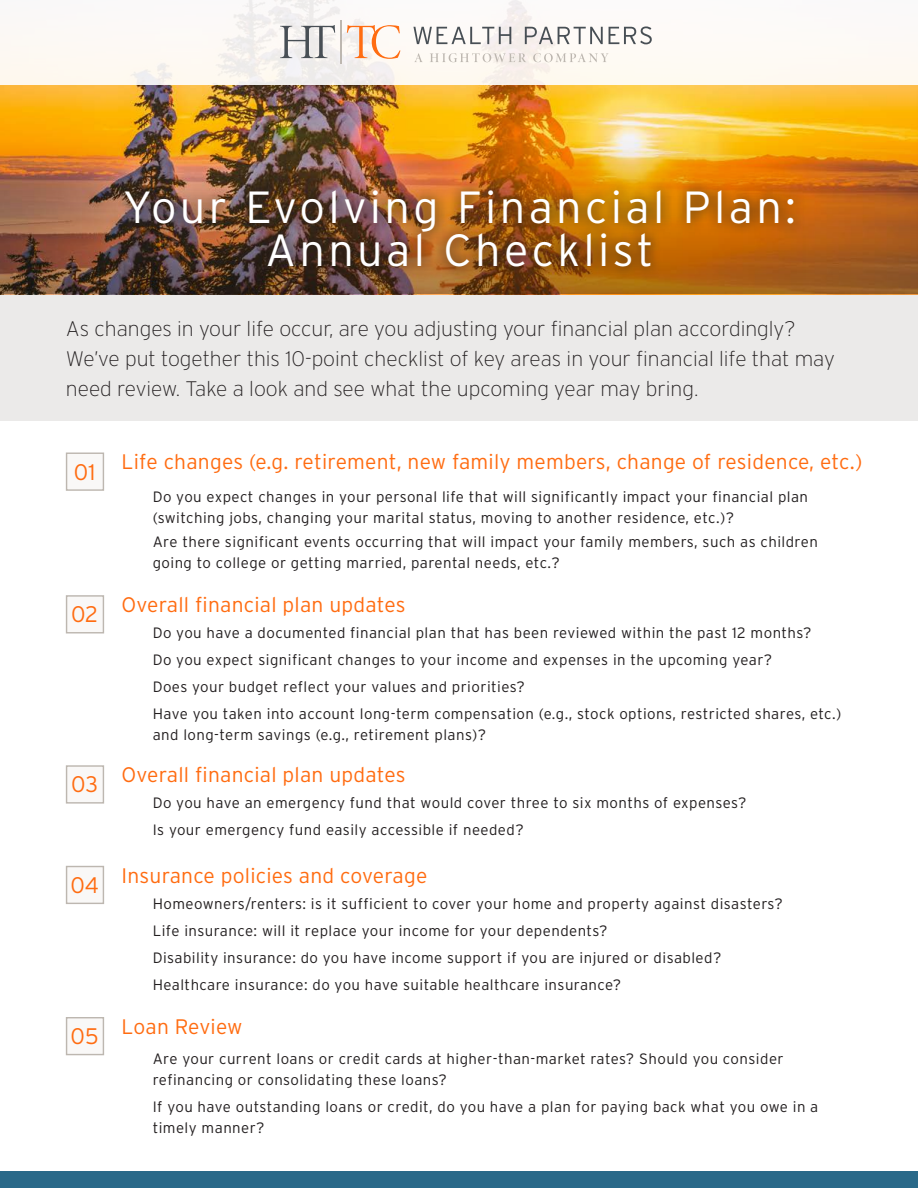
<style>
.page{position:relative;width:918px;height:1188px;background:#fff}
.page>*{position:absolute;margin:0;border:0;box-sizing:border-box;transform-origin:0 0}
.t1{font:300 45px/43.5px "Interstate";letter-spacing:.075em;color:#fff;text-align:center}
.t2{font:300 22.5px "Interstate";color:#ff6c11}
.t3{font:200 21px/30px "Interstate";color:#231f20}
.t4{font:300 21px "Interstate";letter-spacing:.01em;color:#ff6c11}
.t5{font:300 15px/27px "Interstate";letter-spacing:.03em;color:#231f20}
</style>
<div class="page">
<div style="left:0;top:295px;width:918px;height:126px;background:#ebeae9"></div>
<div style="left:66px;top:453px;width:38px;height:38px;background:#f9f8f7;border:1px solid #bdb7b0"></div>
<div style="left:66px;top:595px;width:38px;height:38px;background:#f9f8f7;border:1px solid #bdb7b0"></div>
<div style="left:66px;top:765px;width:38px;height:39px;background:#f9f8f7;border:1px solid #bdb7b0"></div>
<div style="left:66px;top:866px;width:38px;height:38px;background:#f9f8f7;border:1px solid #bdb7b0"></div>
<img style="left:0;top:85px;width:918px;height:209px">
<div style="left:0;top:0;width:918px;height:85px;background:linear-gradient(to right,#f9f6f2,#fdf9f5)"></div>
<img style="left:114px;top:179px;width:691px;height:100px">
<svg style="left:414px;top:53px;width:9px;height:9px"></svg>
<svg style="left:430px;top:53px;width:96px;height:9px"></svg>
<svg style="left:533px;top:53px;width:76px;height:9px"></svg>
<svg style="left:413px;top:27px;width:98px;height:17px"></svg>
<svg style="left:525px;top:27px;width:78px;height:17px"></svg>
<svg style="left:609px;top:26px;width:43px;height:18px"></svg>
<hr style="left:340px;top:20px;width:2px;height:44px;background:#bdb7b0">
<svg style="left:347px;top:25px;width:53px;height:34px"></svg>
<svg style="left:280px;top:25px;width:55px;height:33px"></svg>
<div style="left:0;top:1171px;width:918px;height:17px;background:#296989"></div>
<div style="left:66px;top:1017px;width:38px;height:38px;background:#f9f8f7;border:1px solid #bdb7b0"></div>
<h1 class="t1" style="left:123px;top:185px;width:675px">Your Evolving Financial Plan:<br>Annual Checklist</h1>
<h3 class="t3" style="left:66px;top:314px;width:771px">As changes in your life occur, are you adjusting your financial plan accordingly?<br>We’ve put together this 10-point checklist of key areas in your financial life that may need review. Take a look and see what the upcoming year may bring.</h3>
<h2 class="t2" style="left:74px;top:459px;width:23px">01</h2>
<h3 class="t4" style="left:122px;top:450px;width:742px">Life changes (e.g. retirement, new family members, change of residence, etc.)</h3>
<p class="t5" style="left:153px;top:486px;width:657px;line-height:21px">Do you expect changes in your personal life that will significantly impact your financial plan (switching jobs, changing your marital status, moving to another residence, etc.)?</p>
<p class="t5" style="left:153px;top:531px;width:667px;line-height:21px">Are there significant events occurring that will impact your family members, such as children going to college or getting married, parental needs, etc.?</p>
<h2 class="t2" style="left:71px;top:602px;width:28px">02</h2>
<h3 class="t4" style="left:122px;top:593px;width:286px">Overall financial plan updates</h3>
<p class="t5" style="left:153px;top:619px;width:690px">Do you have a documented financial plan that has been reviewed within the past 12 months?<br>Do you expect significant changes to your income and expenses in the upcoming year?<br>Does your budget reflect your values and priorities?<br>Have you taken into account long-term compensation (e.g., stock options, restricted shares, etc.)</p>
<p class="t5" style="left:153px;top:721px;width:335px">and long-term savings (e.g., retirement plans)?</p>
<h2 class="t2" style="left:71px;top:772px;width:28px">03</h2>
<h3 class="t4" style="left:122px;top:763px;width:286px">Overall financial plan updates</h3>
<p class="t5" style="left:153px;top:789px;width:595px">Do you have an emergency fund that would cover three to six months of expenses?<br>Is your emergency fund easily accessible if needed?</p>
<h2 class="t2" style="left:70px;top:872px;width:30px">04</h2>
<h3 class="t4" style="left:122px;top:863px;width:307px">Insurance policies and coverage</h3>
<h2 class="t2" style="left:71px;top:1023px;width:30px">05</h2>
<p class="t5" style="left:153px;top:890px;width:632px">Homeowners/renters: is it sufficient to cover your home and property against disasters?<br>Life insurance: will it replace your income for your dependents?<br>Disability insurance: do you have income support if you are injured or disabled?<br>Healthcare insurance: do you have suitable healthcare insurance?</p>
<h3 class="t4" style="left:122px;top:1015px;width:123px">Loan Review</h3>
<p class="t5" style="left:153px;top:1049px;width:632px;line-height:21px">Are your current loans or credit cards at higher-than-market rates? Should you consider refinancing or consolidating these loans?</p>
<p class="t5" style="left:153px;top:1097px;width:667px;line-height:21px">If you have outstanding loans or credit, do you have a plan for paying back what you owe in a timely manner?</p>
</div>
